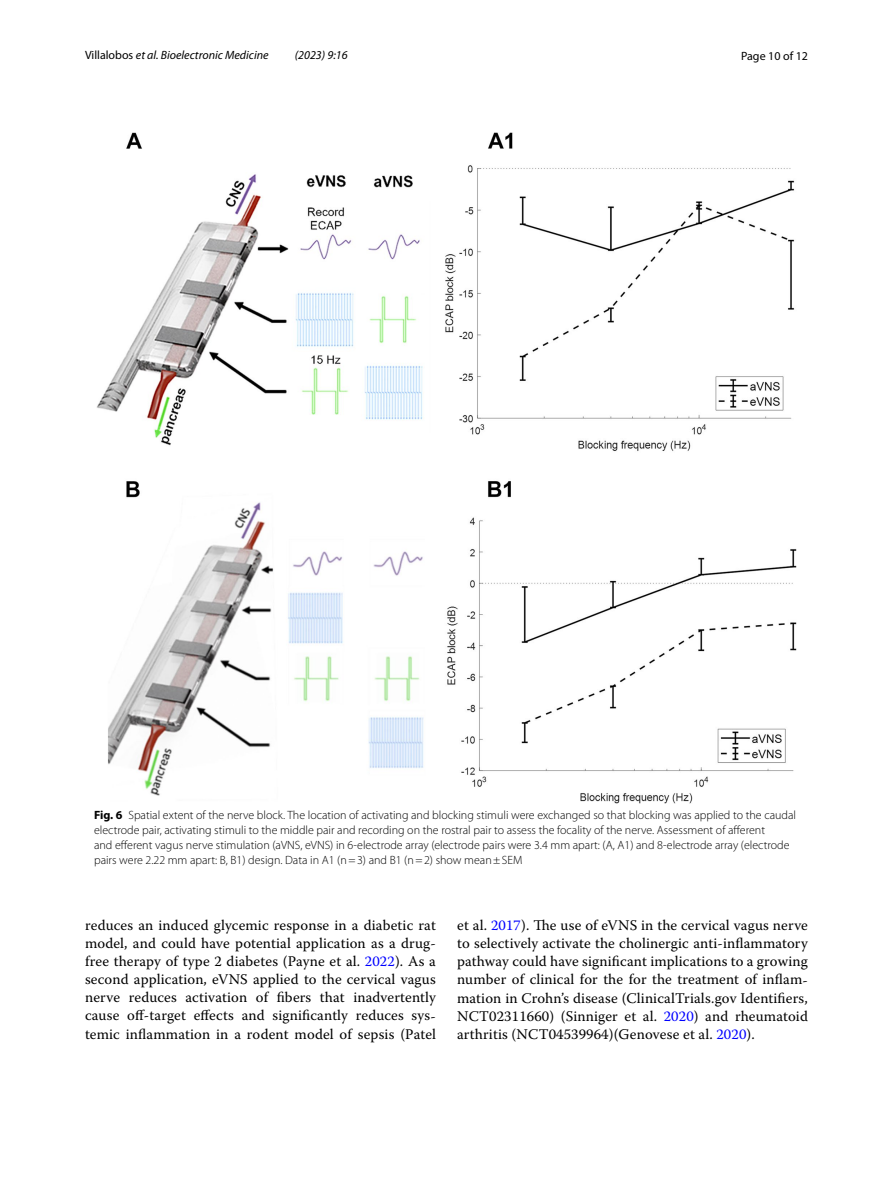
<style>
.page{position:relative;width:893px;height:1187px;background:#fff}
.page>*{position:absolute;margin:0;border:0;box-sizing:border-box;transform-origin:0 0}
.t1{font:14.7px/18px "Warnock Pro";letter-spacing:.01em;color:#000;text-align:justify}
.t2{font:300 12px/15px "Myriad Pro";color:#000}
.t3{font:italic 12px "Myriad Pro";color:#000}
.t4{font:12px "Myriad Pro";color:#000}
.s1{font-style:normal}
.s2{font-weight:700}
.s3{color:#00f}
</style>
<div class="page">
<img style="left:97px;top:133px;width:700px;height:670px">
<p class="t3" style="left:85px;top:48px;width:185px"><span class="s1">Villalobos</span> et al. Bioelectronic Medicine</p>
<p class="t3" style="left:295px;top:48px;width:54px">(2023) 9:16</p>
<p class="t4" style="left:741px;top:48px;width:68px">Page 10 of 12</p>
<p class="t2" style="left:94px;top:807px;width:703px"><span class="s2">Fig. 6</span> Spatial extent of the nerve block. The location of activating and blocking stimuli were exchanged so that blocking was applied to the caudal electrode pair, activating stimuli to the middle pair and recording on the rostral pair to assess the focality of the nerve. Assessment of afferent<br>and efferent vagus nerve stimulation (aVNS, eVNS) in 6-electrode array (electrode pairs were 3.4 mm apart: (A, A1) and 8-electrode array (electrode pairs were 2.22 mm apart: B, B1) design. Data in A1 (n=3) and B1 (n=2) show mean±SEM</p>
<p class="t1" style="left:85px;top:916px;width:352px">reduces an induced glycemic response in a diabetic rat model, and could have potential application as a drug&shy;free therapy of type 2 diabetes (Payne et al. <span class="s3">2022</span>). As a second application, eVNS applied to the cervical vagus nerve reduces activation of fibers that inadvertently cause off-target effects and significantly reduces sys&shy;temic inflammation in a rodent model of sepsis (Patel</p>
<p class="t1" style="left:457px;top:916px;width:352px">et al. <span class="s3">2017</span>). The use of eVNS in the cervical vagus nerve to selectively activate the cholinergic anti-inflammatory pathway could have significant implications to a growing number of clinical for the for the treatment of inflam&shy;mation in Crohn’s disease (ClinicalTrials.gov Identifiers, NCT02311660) (Sinniger et al. <span class="s3">2020</span>) and rheumatoid arthritis (NCT04539964)(Genovese et al. <span class="s3">2020</span>).</p>
</div>
